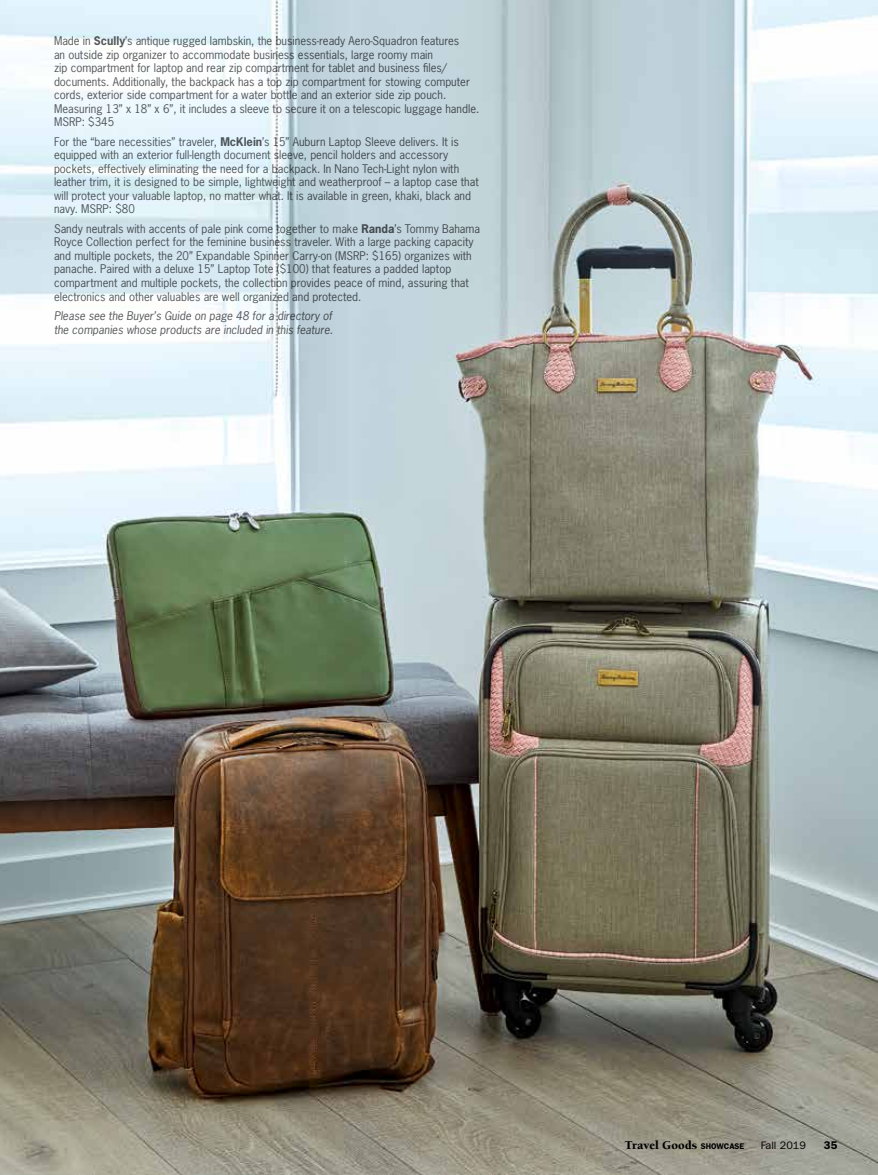
<style>
.page{position:relative;width:878px;height:1175px;background:#fff}
.page>*{position:absolute;margin:0;border:0;box-sizing:border-box;transform-origin:0 0}
.t1{font:900 12.3px "Berkeley";color:#000}
.t2{font:11.25px/13.5px "News Gothic";color:#58595b}
.t3{font:italic 11.25px/13.5px "News Gothic";color:#58595b}
.t4{font:600 11.25px "ITC Franklin Gothic Std";color:#000}
.t5{font:10.8px "ITC Franklin Gothic Std";color:#000}
.s1{font-weight:700}
.s2{font-family:"ITC Franklin Gothic Std";font-weight:600;font-size:8.25px}
</style>
<div class="page">
<img style="left:0;top:0;width:878px;height:1174px">
<p class="t2" style="left:54px;top:34px;width:427px">Made in <span class="s1">Scully</span>’s antique rugged lambskin, the business-ready Aero-Squadron features<br>an outside zip organizer to accommodate business essentials, large roomy main<br>zip compartment for laptop and rear zip compartment for tablet and business files/ documents. Additionally, the backpack has a top zip compartment for stowing computer cords, exterior side compartment for a water bottle and an exterior side zip pouch.<br>Measuring 13” x 18” x 6”, it includes a sleeve to secure it on a telescopic luggage handle.<br>MSRP: $345</p>
<p class="t2" style="left:54px;top:135px;width:426px">For the “bare necessities” traveler, <span class="s1">McKlein</span>’s 15” Auburn Laptop Sleeve delivers. It is equipped with an exterior full-length document sleeve, pencil holders and accessory pockets, effectively eliminating the need for a backpack. In Nano Tech-Light nylon with leather trim, it is designed to be simple, lightweight and weatherproof – a laptop case that will protect your valuable laptop, no matter what. It is available in green, khaki, black and navy. MSRP: $80</p>
<p class="t2" style="left:54px;top:222px;width:427px">Sandy neutrals with accents of pale pink come together to make <span class="s1">Randa</span>’s Tommy Bahama Royce Collection perfect for the feminine business traveler. With a large packing capacity and multiple pockets, the 20” Expandable Spinner Carry-on (MSRP: $165) organizes with panache. Paired with a deluxe 15” Laptop Tote ($100) that features a padded laptop compartment and multiple pockets, the collection provides peace of mind, assuring that electronics and other valuables are well organized and protected.</p>
<p class="t3" style="left:54px;top:309px;width:280px">Please see the Buyer’s Guide on page 48 for a directory of the companies whose products are included in this feature.</p>
<p class="t1" style="left:625px;top:1138px;width:121px">Travel Goods <span class="s2">SHOWCASE</span></p>
<p class="t5" style="left:760px;top:1139px;width:47px">Fall 2019</p>
<p class="t4" style="left:824px;top:1138px;width:15px">35</p>
</div>
